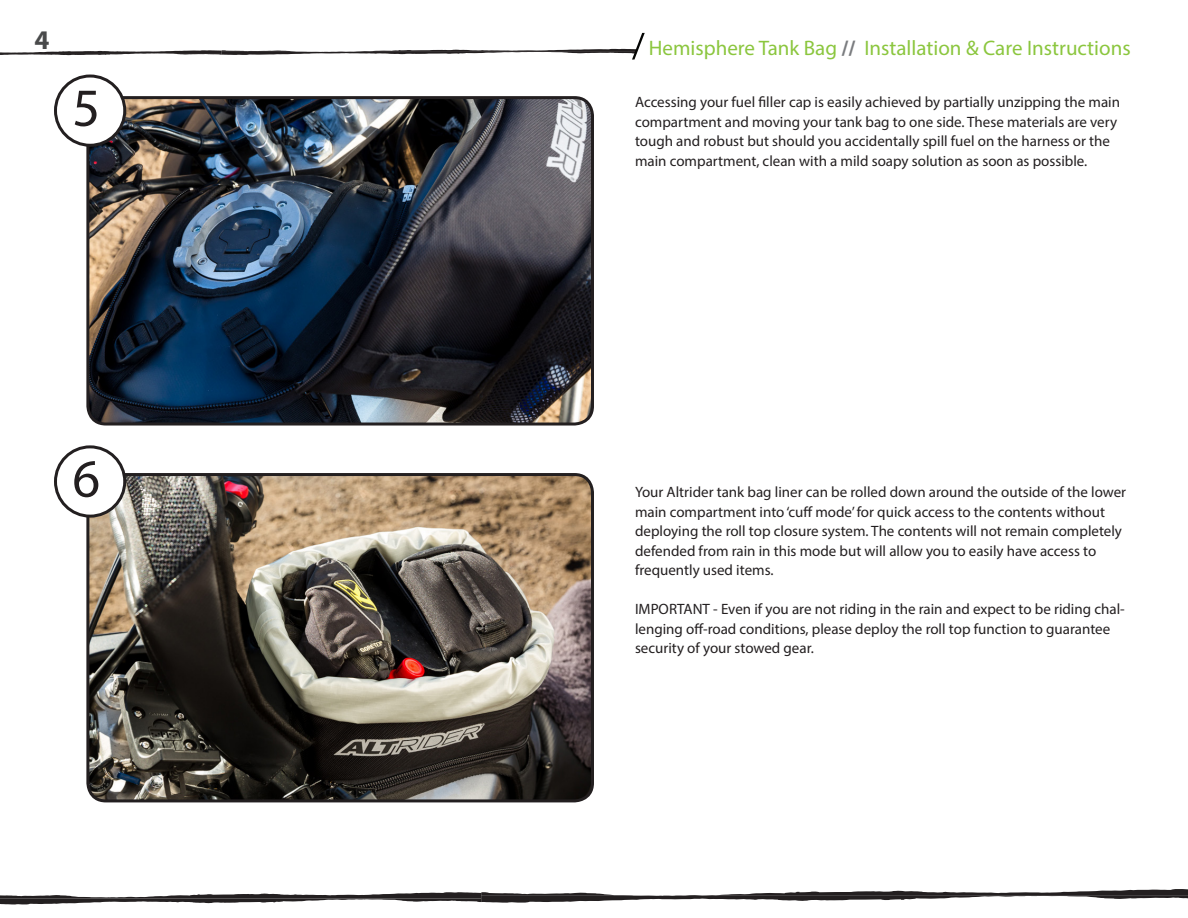
<style>
.page{position:relative;width:1188px;height:918px;background:#fff}
.page>*{position:absolute;margin:0;border:0;box-sizing:border-box;transform-origin:0 0}
.t1{font:54px "Myriad Pro";color:#231f20}
.t2{font:700 27px "Myriad Pro";color:#494a4b}
.t3{font:21px "Myriad Pro";color:#8bc63e}
.t4{font:15px/19.5px "Myriad Pro";color:#231f20}
.s1{font-weight:700;color:#7a7c7f}
</style>
<div class="page">
<svg style="left:0;top:889px;width:1188px;height:16px"></svg>
<img style="left:90px;top:98px;width:500px;height:324px">
<div style="left:86px;top:96px;width:508px;height:330px;border:3px solid #231f20;border-radius:18px"></div>
<img style="left:90px;top:475px;width:502px;height:326px">
<div style="left:86px;top:473px;width:508px;height:329px;border:3px solid #231f20;border-radius:18px"></div>
<svg style="left:0;top:33px;width:645px;height:27px"></svg>
<div style="left:56px;top:76px;width:69px;height:69px;background:#fff;border-radius:50%"></div>
<div style="left:54px;top:75px;width:72px;height:72px;border:3px solid #231f20;border-radius:50%"></div>
<div style="left:56px;top:447px;width:69px;height:69px;background:#fff;border-radius:50%"></div>
<div style="left:54px;top:445px;width:72px;height:73px;border:3px solid #231f20;border-radius:50%"></div>
<h2 class="t2" style="left:34px;top:22px;width:16px">4</h2>
<p class="t1" style="left:72px;top:74px;width:29px">5</p>
<p class="t1" style="left:72px;top:445px;width:29px">6</p>
<p class="t3" style="left:649px;top:35px;width:483px">Hemisphere Tank Bag <span class="s1">//</span> Installation &amp; Care Instructions</p>
<p class="t4" style="left:635px;top:92px;width:487px">Accessing your fuel filler cap is easily achieved by partially unzipping the main compartment and moving your tank bag to one side. These materials are very tough and robust but should you accidentally spill fuel on the harness or the main compartment, clean with a mild soapy solution as soon as possible.</p>
<p class="t4" style="left:635px;top:482px;width:493px">Your Altrider tank bag liner can be rolled down around the outside of the lower main compartment into ‘cuff mode’ for quick access to the contents without deploying the roll top closure system. The contents will not remain completely defended from rain in this mode but will allow you to easily have access to frequently used items.</p>
<p class="t4" style="left:635px;top:599px;width:491px">IMPORTANT - Even if you are not riding in the rain and expect to be riding chal&shy;lenging off-road conditions, please deploy the roll top function to guarantee security of your stowed gear.</p>
</div>
